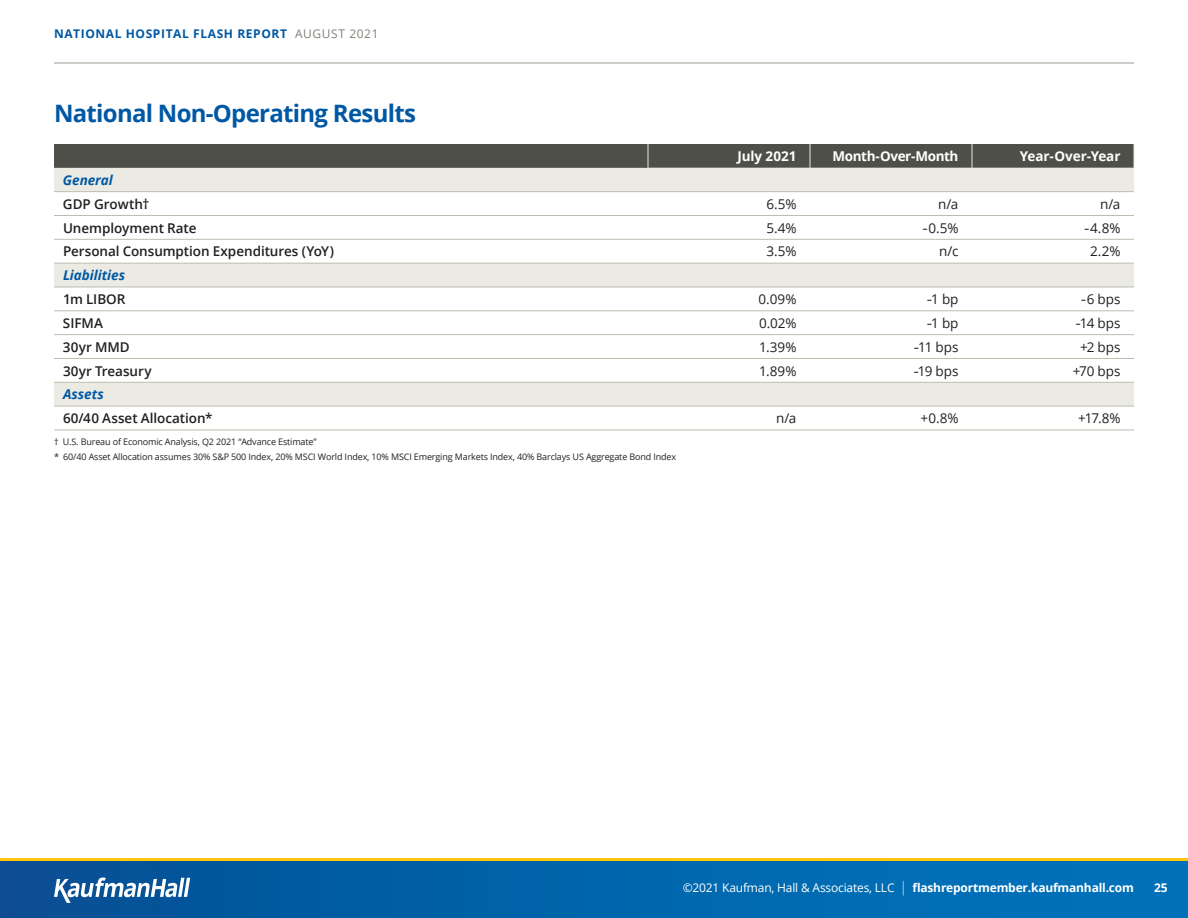
<style>
.page{position:relative;width:1188px;height:918px;background:#fff}
.page>*{position:absolute;margin:0;border:0;box-sizing:border-box;transform-origin:0 0}
.t1{font:700 24px "Open Sans";letter-spacing:-.03em;color:#0058a4}
.t2{font:600 13.5px "Open Sans";letter-spacing:-.005em;color:#231f20}
.t3{font:13.5px "Open Sans";letter-spacing:-.005em;color:#231f20}
.t4{font:13.5px "Open Sans";letter-spacing:-.005em;color:#231f20;scale:1.25 1}
.t5{font:700 13.5px "Open Sans";letter-spacing:-.015em;color:#fff}
.t6{font:italic 700 13.5px "Open Sans";color:#0058a4}
.t7{font:700 12px "Open Sans";letter-spacing:-.015em;color:#fff}
.t8{font:700 12px "Open Sans";letter-spacing:.05em;color:#0058a4}
.t9{font:9px/15px "Open Sans";letter-spacing:-.015em;color:#231f20}
.s1{font-weight:400;color:#81817a}
.s2{font-weight:400}
.s3{font-weight:300;font-size:14.4px}
</style>
<div class="page">
<div style="left:0;top:860px;width:1188px;height:58px;background:linear-gradient(to right,#055094,#0075be)"></div>
<hr style="left:54px;top:63px;width:1080px;height:1px;background:#9e9e95">
<hr style="left:0;top:858px;width:1188px;height:3px;background:#ffc40c">
<svg style="left:54px;top:878px;width:136px;height:25px"></svg>
<svg style="left:54px;top:264px;width:1080px;height:142px"></svg>
<svg style="left:54px;top:144px;width:1081px;height:47px;background:#9c9c96"></svg>
<hr style="left:54px;top:191px;width:594px;height:1px;background:#bdbdb1">
<hr style="left:648px;top:191px;width:162px;height:1px;background:#bdbdb1">
<hr style="left:810px;top:191px;width:162px;height:1px;background:#bdbdb1">
<hr style="left:972px;top:191px;width:162px;height:1px;background:#bdbdb1">
<hr style="left:54px;top:215px;width:594px;height:1px;background:#bdbdb1">
<hr style="left:648px;top:215px;width:162px;height:1px;background:#bdbdb1">
<hr style="left:810px;top:215px;width:162px;height:1px;background:#bdbdb1">
<hr style="left:972px;top:215px;width:162px;height:1px;background:#bdbdb1">
<hr style="left:54px;top:239px;width:594px;height:1px;background:#bdbdb1">
<hr style="left:648px;top:239px;width:162px;height:1px;background:#bdbdb1">
<hr style="left:810px;top:239px;width:162px;height:1px;background:#bdbdb1">
<hr style="left:972px;top:239px;width:162px;height:1px;background:#bdbdb1">
<hr style="left:54px;top:263px;width:594px;height:1px;background:#bdbdb1">
<hr style="left:648px;top:263px;width:162px;height:1px;background:#bdbdb1">
<hr style="left:810px;top:263px;width:162px;height:1px;background:#bdbdb1">
<hr style="left:972px;top:263px;width:162px;height:1px;background:#bdbdb1">
<hr style="left:54px;top:287px;width:594px;height:1px;background:#bdbdb1">
<hr style="left:648px;top:287px;width:162px;height:1px;background:#bdbdb1">
<hr style="left:810px;top:287px;width:162px;height:1px;background:#bdbdb1">
<hr style="left:972px;top:287px;width:162px;height:1px;background:#bdbdb1">
<hr style="left:54px;top:311px;width:594px;height:1px;background:#bdbdb1">
<hr style="left:648px;top:311px;width:162px;height:1px;background:#bdbdb1">
<hr style="left:810px;top:311px;width:162px;height:1px;background:#bdbdb1">
<hr style="left:972px;top:311px;width:162px;height:1px;background:#bdbdb1">
<hr style="left:54px;top:334px;width:594px;height:1px;background:#bdbdb1">
<hr style="left:648px;top:334px;width:162px;height:1px;background:#bdbdb1">
<hr style="left:810px;top:334px;width:162px;height:1px;background:#bdbdb1">
<hr style="left:972px;top:334px;width:162px;height:1px;background:#bdbdb1">
<hr style="left:54px;top:358px;width:594px;height:1px;background:#bdbdb1">
<hr style="left:648px;top:358px;width:162px;height:1px;background:#bdbdb1">
<hr style="left:810px;top:358px;width:162px;height:1px;background:#bdbdb1">
<hr style="left:972px;top:358px;width:162px;height:1px;background:#bdbdb1">
<hr style="left:54px;top:382px;width:594px;height:1px;background:#bdbdb1">
<hr style="left:648px;top:382px;width:162px;height:1px;background:#bdbdb1">
<hr style="left:810px;top:382px;width:162px;height:1px;background:#bdbdb1">
<hr style="left:972px;top:382px;width:162px;height:1px;background:#bdbdb1">
<hr style="left:54px;top:406px;width:594px;height:1px;background:#bdbdb1">
<hr style="left:648px;top:406px;width:162px;height:1px;background:#bdbdb1">
<hr style="left:810px;top:406px;width:162px;height:1px;background:#bdbdb1">
<hr style="left:972px;top:406px;width:162px;height:1px;background:#bdbdb1">
<hr style="left:54px;top:430px;width:594px;height:1px;background:#bdbdb1">
<hr style="left:648px;top:430px;width:162px;height:1px;background:#bdbdb1">
<hr style="left:810px;top:430px;width:162px;height:1px;background:#bdbdb1">
<hr style="left:972px;top:430px;width:162px;height:1px;background:#bdbdb1">
<h3 class="t8" style="left:54px;top:26px;width:326px">NATIONAL HOSPITAL FLASH REPORT <span class="s1">August 2021</span></h3>
<h1 class="t1" style="left:54px;top:96px;width:363px">National Non-Operating Results</h1>
<h2 class="t5" style="left:737px;top:147px;width:61px">July 2021</h2>
<h2 class="t5" style="left:833px;top:147px;width:127px">Month-Over-Month</h2>
<h2 class="t5" style="left:1020px;top:147px;width:102px">Year-Over-Year</h2>
<h2 class="t6" style="left:63px;top:170px;width:51px">General</h2>
<h2 class="t2" style="left:63px;top:195px;width:88px">GDP Growth†</h2>
<h2 class="t3" style="left:766px;top:195px;width:32px">6.5%</h2>
<h2 class="t3" style="left:938px;top:195px;width:22px">n/a</h2>
<h2 class="t3" style="left:1100px;top:195px;width:22px">n/a</h2>
<h2 class="t2" style="left:63px;top:218px;width:135px">Unemployment Rate</h2>
<h2 class="t3" style="left:767px;top:218px;width:32px">5.4%</h2>
<h2 class="t4" style="left:922px;top:218px;width:30px">-0.5%</h2>
<h2 class="t4" style="left:1084px;top:218px;width:31px">-4.8%</h2>
<h2 class="t2" style="left:63px;top:242px;width:273px">Personal Consumption Expenditures (YoY)</h2>
<h2 class="t3" style="left:766px;top:242px;width:32px">3.5%</h2>
<h2 class="t3" style="left:939px;top:242px;width:21px">n/c</h2>
<h2 class="t3" style="left:1090px;top:242px;width:32px">2.2%</h2>
<h2 class="t6" style="left:63px;top:266px;width:64px">Liabilities</h2>
<h2 class="t2" style="left:63px;top:290px;width:64px">1m LIBOR</h2>
<h2 class="t3" style="left:759px;top:290px;width:39px">0.09%</h2>
<h2 class="t4" style="left:927px;top:290px;width:27px">-1 bp</h2>
<h2 class="t4" style="left:1081px;top:290px;width:33px">-6 bps</h2>
<h2 class="t2" style="left:63px;top:314px;width:42px">SIFMA</h2>
<h2 class="t3" style="left:759px;top:314px;width:39px">0.02%</h2>
<h2 class="t4" style="left:927px;top:314px;width:27px">-1 bp</h2>
<h2 class="t4" style="left:1075px;top:314px;width:38px">-14 bps</h2>
<h2 class="t2" style="left:63px;top:338px;width:68px">30yr MMD</h2>
<h2 class="t3" style="left:759px;top:338px;width:39px">1.39%</h2>
<h2 class="t4" style="left:914px;top:338px;width:37px">-11 bps</h2>
<h2 class="t3" style="left:1080px;top:338px;width:42px">+2 bps</h2>
<h2 class="t2" style="left:63px;top:361px;width:90px">30yr Treasury</h2>
<h2 class="t3" style="left:759px;top:361px;width:39px">1.89%</h2>
<h2 class="t4" style="left:914px;top:361px;width:37px">-19 bps</h2>
<h2 class="t3" style="left:1073px;top:361px;width:49px">+70 bps</h2>
<h2 class="t6" style="left:63px;top:385px;width:42px">Assets</h2>
<h2 class="t2" style="left:63px;top:409px;width:151px">60/40 Asset Allocation*</h2>
<h2 class="t3" style="left:776px;top:409px;width:22px">n/a</h2>
<h2 class="t3" style="left:921px;top:409px;width:39px">+0.8%</h2>
<h2 class="t3" style="left:1078px;top:409px;width:44px">+17.8%</h2>
<p class="t9" style="left:54px;top:434px;width:14px">† U.S.</p>
<p class="t9" style="left:54px;top:434px;width:624px;text-indent:27px">Bureau of Economic Analysis, Q2 2021 “Advance Estimate”<br>* 60/40 Asset Allocation assumes 30% S&amp;P 500 Index, 20% MSCI World Index, 10% MSCI Emerging Markets Index, 40% Barclays US Aggregate Bond Index</p>
<h3 class="t7" style="left:683px;top:879px;width:453px"><span class="s2">©2021 Kaufman, Hall &amp; Associates, LLC</span> <span class="s3">|</span> flashreportmember.kaufmanhall.com</h3>
<h3 class="t7" style="left:1154px;top:879px;width:15px">25</h3>
</div>
